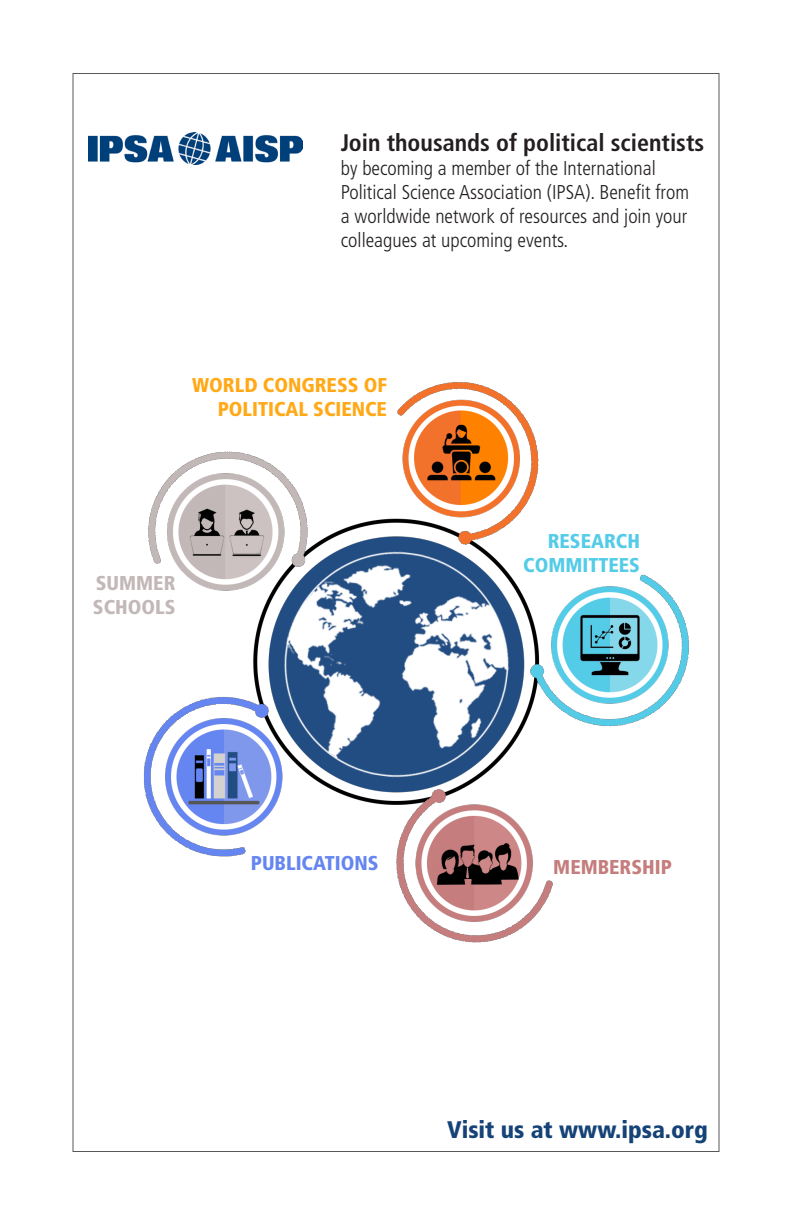
<style>
.page{position:relative;width:792px;height:1224px;background:#fff}
.page>*{position:absolute;margin:0;border:0;box-sizing:border-box;transform-origin:0 0}
.t1{font:700 condensed 24px "Frutiger LT Std";color:#231f20}
.t2{font:900 condensed 24px "Frutiger LT Std";color:#154377}
.t3{font:300 condensed 20px/24px "Frutiger LT Std";color:#231f20}
.t4{font:900 condensed 20px/24px "Frutiger LT Std";color:#ffa917;text-align:right}
.t5{font:900 condensed 20px/24px "Frutiger LT Std";color:#54cce8;text-align:right}
.t6{font:900 condensed 20px/24px "Frutiger LT Std";color:#c3b8b8}
.t7{font:900 condensed 20px "Frutiger LT Std";color:#6585f0}
.t8{font:900 condensed 20px "Frutiger LT Std";color:#c57d7d}
</style>
<div class="page">
<img style="left:144px;top:382px;width:545px;height:561px">
<img style="left:88px;top:132px;width:215px;height:32px">
<p class="t1" style="left:341px;top:129px;width:365px">Join thousands of political scientists</p>
<p class="t3" style="left:341px;top:157px;width:350px">by becoming a member of the International Political Science Association (IPSA). Benefit from a worldwide network of resources and join your colleagues at upcoming events.</p>
<p class="t4" style="left:192px;top:373px;width:196px">WORLD CONGRESS OF<br>POLITICAL SCIENCE</p>
<p class="t6" style="left:93px;top:571px;width:84px">SUMMER<br>SCHOOLS</p>
<p class="t5" style="left:523px;top:529px;width:118px">RESEARCH<br>COMMITTEES</p>
<p class="t7" style="left:251px;top:851px;width:129px">PUBLICATIONS</p>
<p class="t8" style="left:553px;top:855px;width:120px">MEMBERSHIP</p>
<p class="t2" style="left:447px;top:1115px;width:262px">Visit us at www.ipsa.org</p>
</div>
